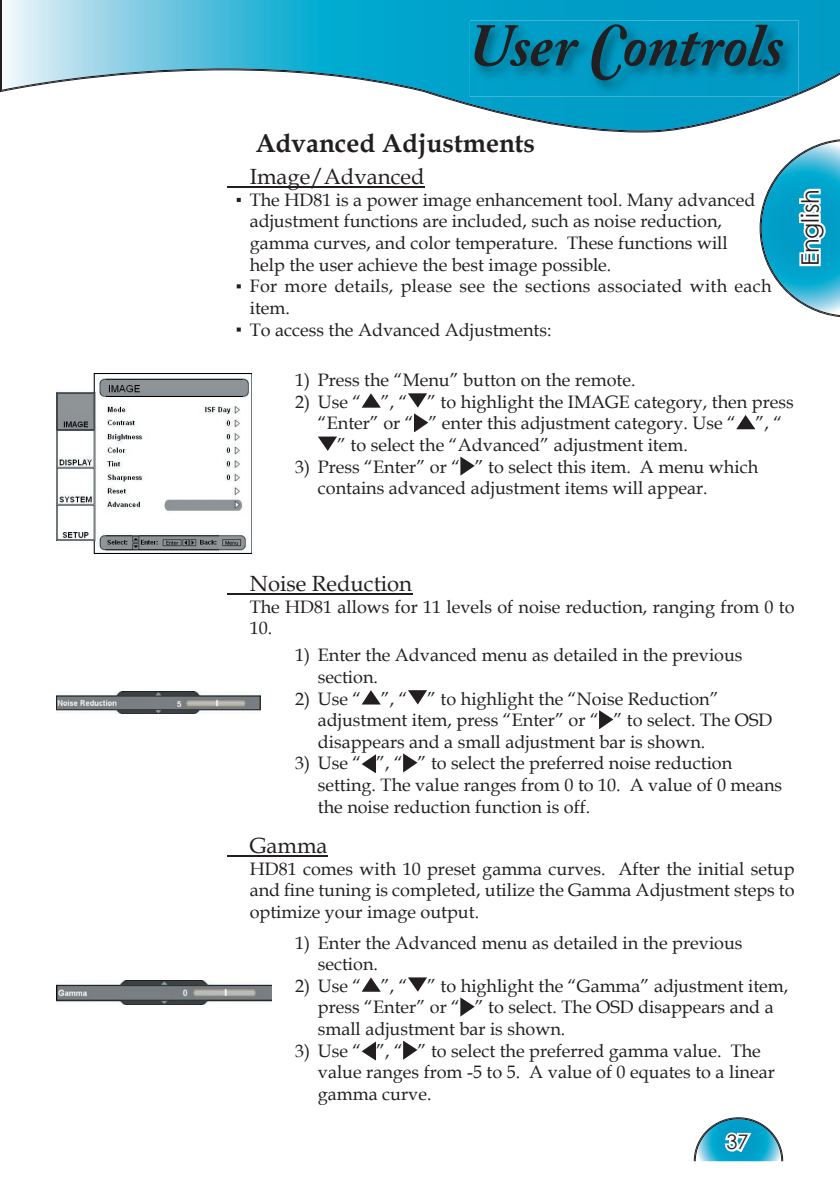
<style>
.page{position:relative;width:840px;height:1191px;background:#fff}
.page>*{position:absolute;margin:0;border:0;box-sizing:border-box;transform-origin:0 0}
.t1{font:italic 700 60px "Adobe Caslon Pro";letter-spacing:-.005em;color:#231f20}
.t2{font:700 26px "Book Antiqua";color:#231f20}
.t3{font:24px "Century Gothic";color:#231f20}
.t4{font:22px "Book Antiqua";color:#231f20}
.t5{font:20px "Century Gothic";color:#231f20}
.t6{font:18px/21.6px "Book Antiqua";color:#231f20}
.s1{color:#fff}
</style>
<div class="page">
<img style="left:1px;top:0;width:838px;height:131px">
<img style="left:469px;top:21px;width:329px;height:75px">
<svg style="left:788px;top:93px;width:10px;height:3px"></svg>
<img style="left:760px;top:140px;width:79px;height:176px">
<svg style="left:693px;top:1117px;width:89px;height:44px"></svg>
<img style="left:694px;top:1118px;width:87px;height:43px">
<hr style="left:227px;top:186px;width:197px;height:2px;background:#231f20">
<svg style="left:361px;top:393px;width:19px;height:15px"></svg>
<svg style="left:408px;top:393px;width:20px;height:39px"></svg>
<svg style="left:736px;top:415px;width:18px;height:14px"></svg>
<svg style="left:318px;top:436px;width:18px;height:15px"></svg>
<svg style="left:460px;top:456px;width:14px;height:19px"></svg>
<img style="left:57px;top:373px;width:194px;height:180px">
<hr style="left:227px;top:593px;width:185px;height:1px;background:#231f20">
<svg style="left:362px;top:690px;width:18px;height:14px"></svg>
<svg style="left:408px;top:690px;width:18px;height:14px"></svg>
<svg style="left:599px;top:710px;width:14px;height:19px"></svg>
<svg style="left:361px;top:754px;width:15px;height:19px"></svg>
<svg style="left:403px;top:753px;width:14px;height:19px"></svg>
<img style="left:57px;top:691px;width:203px;height:23px">
<hr style="left:227px;top:855px;width:100px;height:1px;background:#231f20">
<svg style="left:362px;top:977px;width:18px;height:14px"></svg>
<svg style="left:408px;top:977px;width:18px;height:14px"></svg>
<svg style="left:460px;top:997px;width:14px;height:19px"></svg>
<svg style="left:361px;top:1041px;width:15px;height:19px"></svg>
<svg style="left:403px;top:1040px;width:14px;height:19px"></svg>
<img style="left:57px;top:980px;width:214px;height:24px">
<h1 class="t1" style="left:467px;top:10px;width:317px">User Controls</h1>
<h2 class="t2" style="left:255px;top:126px;width:281px">Advanced Adjustments</h2>
<p class="t4" style="left:250px;top:161px;width:176px">Image/Advanced</p>
<p class="t6" style="left:249px;top:188px;width:507px;text-indent:-14px"><span class="s1">▪</span> The HD81 is a power image enhancement tool. Many advanced adjustment functions are included, such as noise reduction, gamma curves, and color temperature. These functions will help the user achieve the best image possible.</p>
<p class="t6" style="left:249px;top:275px;width:523px;text-indent:-14px"><span class="s1">▪</span> For more details, please see the sections associated with each item.</p>
<p class="t6" style="left:235px;top:318px;width:317px"><span class="s1">▪</span> To access the Advanced Adjustments:</p>
<p class="t6" style="left:295px;top:369px;width:342px">1) Press the “Menu” button on the remote.</p>
<p class="t6" style="left:295px;top:390px;width:500px">2) Use “ ”, “ ” to highlight the IMAGE category, then press</p>
<p class="t6" style="left:317px;top:412px;width:466px">“Enter” or “ ” enter this adjustment category. Use “ ”, “</p>
<p class="t6" style="left:337px;top:433px;width:352px">” to select the “Advanced” adjustment item.</p>
<p class="t6" style="left:317px;top:455px;width:441px;text-indent:-23px">3) Press “Enter” or “ ” to select this item. A menu which contains advanced adjustment items will appear.</p>
<h3 class="t3" style="left:792px;top:266px;width:79px;rotate:-90deg">English</h3>
<p class="t4" style="left:250px;top:568px;width:164px">Noise Reduction</p>
<p class="t6" style="left:249px;top:595px;width:546px">The HD81 allows for 11 levels of noise reduction, ranging from 0 to<br>10.</p>
<p class="t6" style="left:317px;top:644px;width:426px;text-indent:-23px">1) Enter the Advanced menu as detailed in the previous section.</p>
<p class="t6" style="left:317px;top:687px;width:456px;text-indent:-23px">2) Use “ ”, “ ” to highlight the “Noise Reduction” adjustment item, press “Enter” or “ ” to select. The OSD disappears and a small adjustment bar is shown.</p>
<p class="t6" style="left:317px;top:752px;width:465px;text-indent:-23px">3) Use “ ”, “ ” to select the preferred noise reduction setting. The value ranges from 0 to 10. A value of 0 means the noise reduction function is off.</p>
<p class="t4" style="left:250px;top:830px;width:79px">Gamma</p>
<p class="t6" style="left:249px;top:857px;width:546px;text-align:justify">HD81 comes with 10 preset gamma curves. After the initial setup and fine tuning is completed, utilize the Gamma Adjustment steps to optimize your image output.</p>
<p class="t6" style="left:317px;top:931px;width:426px;text-indent:-23px">1) Enter the Advanced menu as detailed in the previous section.</p>
<p class="t6" style="left:317px;top:974px;width:471px;text-indent:-23px">2) Use “ ”, “ ” to highlight the “Gamma” adjustment item, press “Enter” or “ ” to select. The OSD disappears and a small adjustment bar is shown.</p>
<p class="t6" style="left:317px;top:1039px;width:458px;text-indent:-23px">3) Use “ ”, “ ” to select the preferred gamma value. The value ranges from -5 to 5. A value of 0 equates to a linear gamma curve.</p>
<p class="t5" style="left:726px;top:1128px;width:24px">37</p>
</div>
